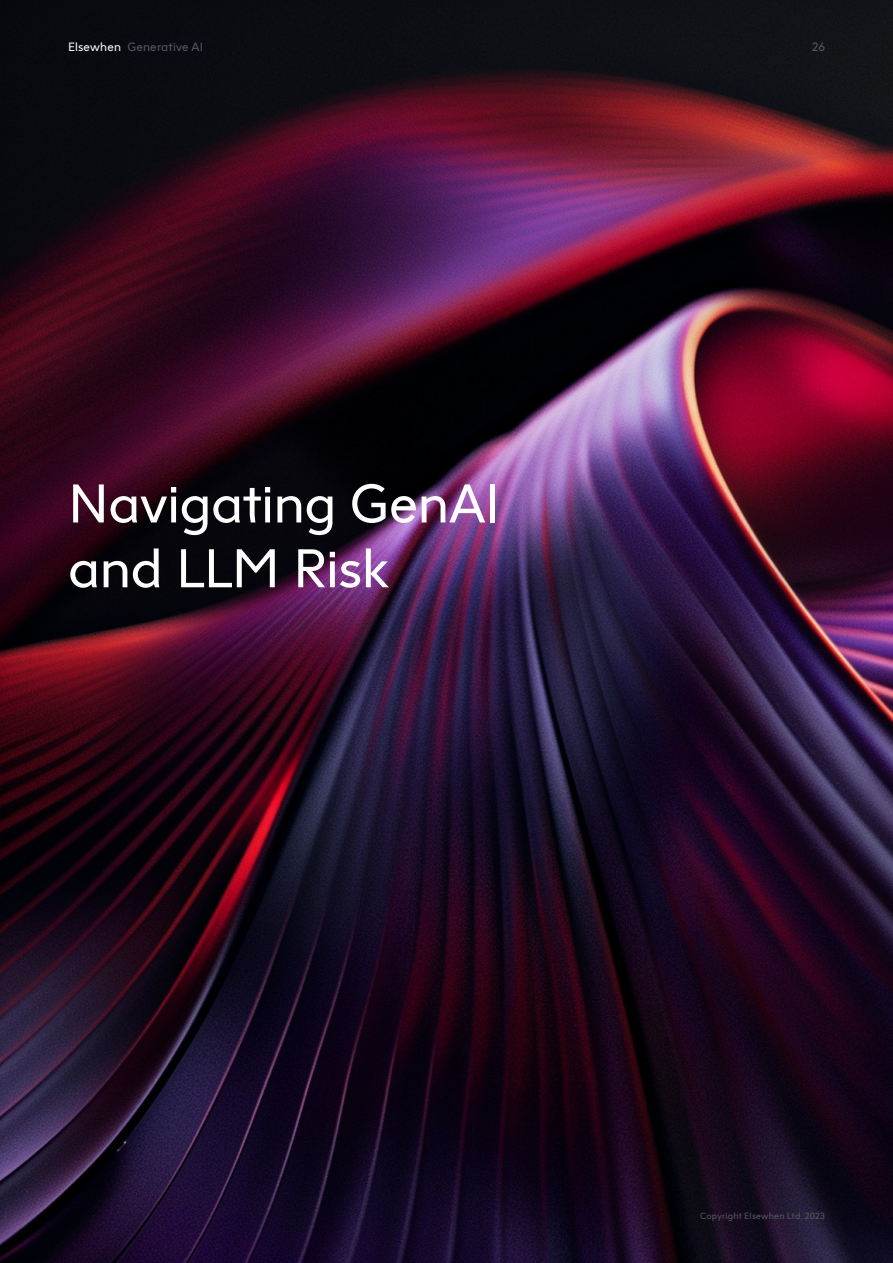
<style>
.page{position:relative;width:893px;height:1263px;background:#fff}
.page>*{position:absolute;margin:0;border:0;box-sizing:border-box;transform-origin:0 0}
.t1{font:54px/64.8px "F37 Jagger";letter-spacing:-.01em;color:#fff}
.t2{font:12px "F37 Jagger";letter-spacing:.015em;color:#53585f}
.t3{font:9px "F37 Jagger";letter-spacing:.02em;color:#53585f}
.s1{color:#fafafa}
</style>
<div class="page">
<img style="left:0;top:0;width:893px;height:1263px">
<h2 class="t2" style="left:68px;top:40px;width:137px"><span class="s1">Elsewhen</span> Generative AI</h2>
<h2 class="t2" style="left:812px;top:40px;width:14px">26</h2>
<h1 class="t1" style="left:68px;top:471px;width:433px">Navigating GenAI and LLM Risk</h1>
<p class="t3" style="left:700px;top:1210px;width:126px">Copyright Elsewhen Ltd. 2023</p>
</div>
